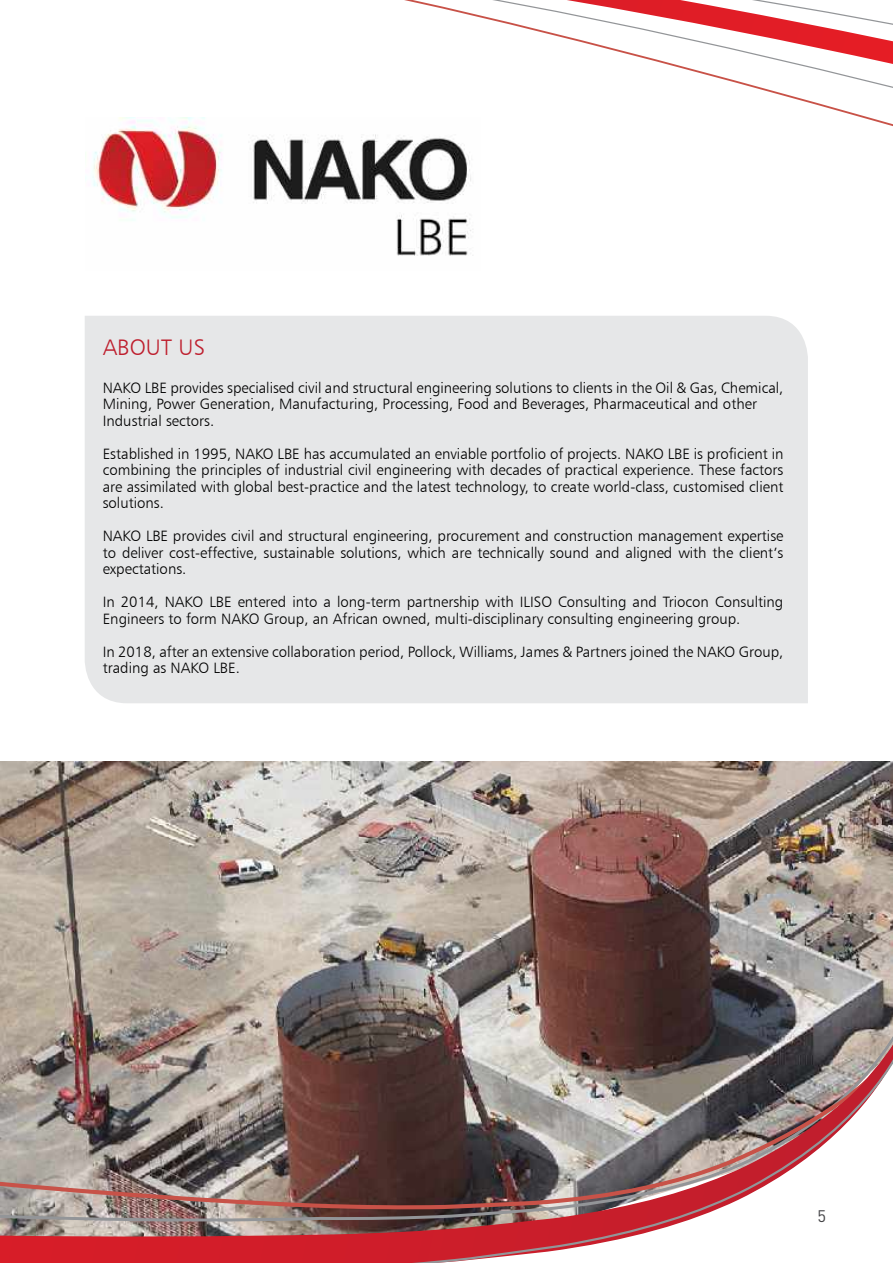
<style>
.page{position:relative;width:893px;height:1263px;background:#fff}
.page>*{position:absolute;margin:0;border:0;box-sizing:border-box;transform-origin:0 0}
.t1{font:22.5px "Humanist 777 BT Light B";color:#be1e2d}
.t2{font:16.5px "DIN";color:#404043}
.t3{font:15px/16.5px "Humanist 777 BT Light B";color:#000}
</style>
<div class="page">
<img style="left:0;top:761px;width:893px;height:65px">
<svg style="left:404px;top:0;width:489px;height:126px"></svg>
<div style="left:85px;top:316px;width:723px;height:387px;background:#e6e7e8"></div>
<img style="left:85px;top:118px;width:395px;height:138px">
<img style="left:0;top:826px;width:893px;height:9px">
<img style="left:0;top:835px;width:893px;height:428px">
<h1 class="t1" style="left:103px;top:334px;width:104px">ABOUT US</h1>
<p class="t3" style="left:103px;top:379px;width:682px">NAKO LBE provides specialised civil and structural engineering solutions to clients in the Oil &amp; Gas, Chemical,<br>Mining, Power Generation, Manufacturing, Processing, Food and Beverages, Pharmaceutical and other<br>Industrial sectors.</p>
<p class="t3" style="left:103px;top:445px;width:682px;text-align:justify">Established in 1995, NAKO LBE has accumulated an enviable portfolio of projects. NAKO LBE is proficient in combining the principles of industrial civil engineering with decades of practical experience. These factors are assimilated with global best-practice and the latest technology, to create world-class, customised client solutions.</p>
<p class="t3" style="left:103px;top:528px;width:682px;text-align:justify">NAKO LBE provides civil and structural engineering, procurement and construction management expertise to deliver cost-effective, sustainable solutions, which are technically sound and aligned with the client’s expectations.</p>
<p class="t3" style="left:103px;top:594px;width:682px">In 2014, NAKO LBE entered into a long-term partnership with ILISO Consulting and Triocon Consulting<br>Engineers to form NAKO Group, an African owned, multi-disciplinary consulting engineering group.</p>
<p class="t3" style="left:103px;top:643px;width:682px">In 2018, after an extensive collaboration period, Pollock, Williams, James &amp; Partners joined the NAKO Group, trading as NAKO LBE.</p>
<p class="t2" style="left:817px;top:1205px;width:10px">5</p>
</div>
